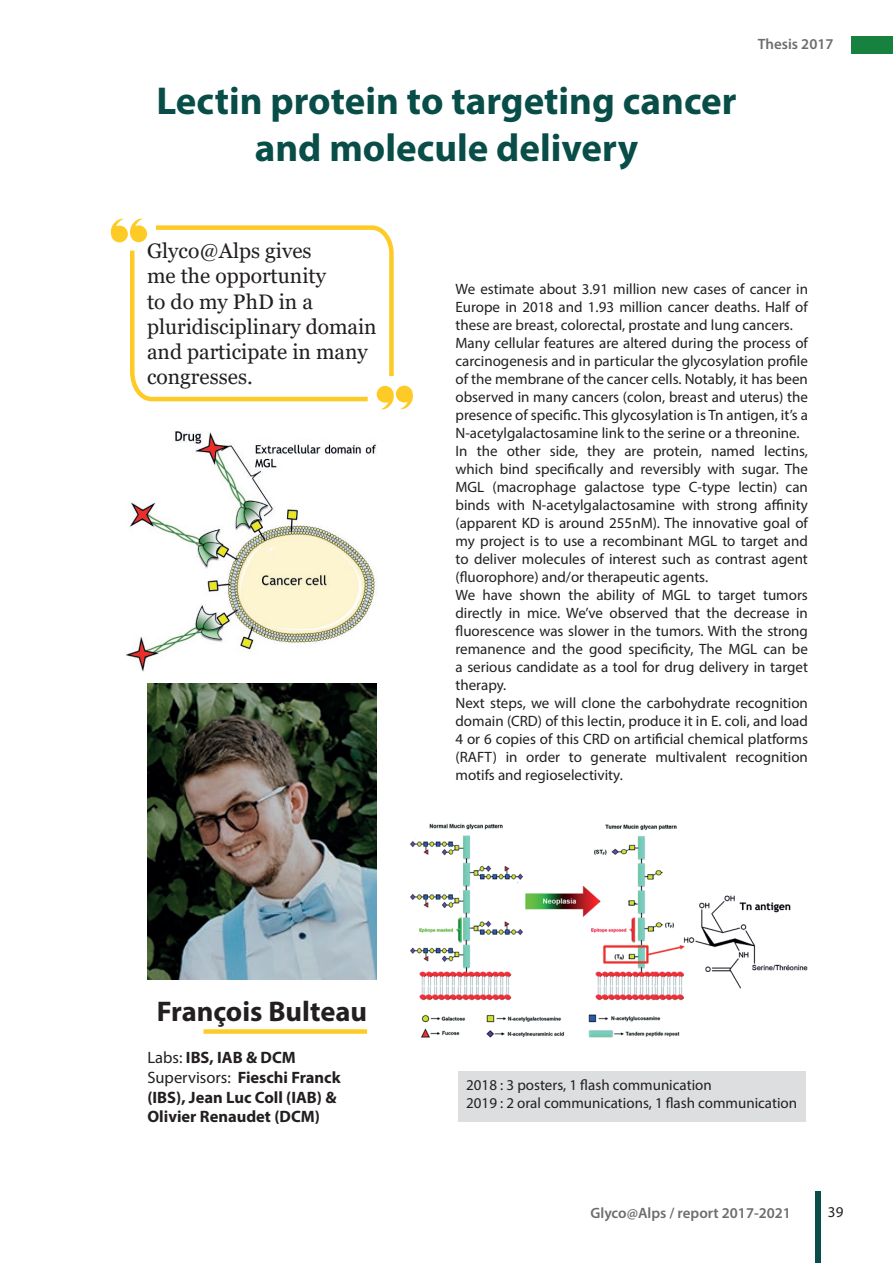
<style>
.page{position:relative;width:893px;height:1263px;background:#fff}
.page>*{position:absolute;margin:0;border:0;box-sizing:border-box;transform-origin:0 0}
.t1{font:700 39px/46.8px "Myriad Pro";color:#084d47;text-align:center}
.t2{font:700 28.5px "Myriad Pro";color:#231f20}
.t3{font:21px/25.2px "Georgia";color:#231f20}
.t4{font:700 16.5px/19.8px "Myriad Pro";color:#231f20}
.t5{font:15px/18px "Myriad Pro";color:#231f20}
.t6{font:600 15px "Myriad Pro";color:#6c6d70}
.s1{font-weight:400}
</style>
<div class="page">
<img style="left:147px;top:683px;width:229px;height:297px">
<div style="left:203px;top:1029px;width:164px;height:5px;background:#fecb26"></div>
<div style="left:458px;top:1071px;width:348px;height:50px;background:#dddee0"></div>
<img style="left:410px;top:824px;width:398px;height:214px">
<img style="left:126px;top:431px;width:251px;height:240px">
<svg style="left:110px;top:218px;width:303px;height:192px"></svg>
<div style="left:816px;top:1191px;width:5px;height:72px;background:#084d47"></div>
<div style="left:750px;top:36px;width:143px;height:17px;background:#17813f"></div>
<div style="left:714px;top:31px;width:136px;height:24px;background:#fff"></div>
<h1 class="t1" style="left:156px;top:76px;width:582px">Lectin protein to targeting cancer and molecule delivery</h1>
<p class="t6" style="left:758px;top:34px;width:77px">Thesis 2017</p>
<h3 class="t3" style="left:147px;top:239px;width:231px">Glyco@Alps gives<br>me the opportunity<br>to do my PhD in a pluridisciplinary domain and participate in many congresses.</h3>
<p class="t5" style="left:455px;top:280px;width:354px">We estimate about 3.91 million new cases of cancer in Europe in 2018 and 1.93 million cancer deaths. Half of these are breast, colorectal, prostate and lung cancers.<br>Many cellular features are altered during the process of carcinogenesis and in particular the glycosylation profile of the membrane of the cancer cells. Notably, it has been observed in many cancers (colon, breast and uterus) the presence of specific. This glycosylation is Tn antigen, it’s a N-acetylgalactosamine link to the serine or a threonine.<br>In the other side, they are protein, named lectins, which bind specifically and reversibly with sugar. The MGL (macrophage galactose type C-type lectin) can binds with N-acetylgalactosamine with strong affinity (apparent KD is around 255nM). The innovative goal of my project is to use a recombinant MGL to target and to deliver molecules of interest such as contrast agent (fluorophore) and/or therapeutic agents.<br>We have shown the ability of MGL to target tumors directly in mice. We’ve observed that the decrease in fluorescence was slower in the tumors. With the strong remanence and the good specificity, The MGL can be a serious candidate as a tool for drug delivery in target therapy.<br>Next steps, we will clone the carbohydrate recognition domain (CRD) of this lectin, produce it in E. coli, and load 4 or 6 copies of this CRD on artificial chemical platforms (RAFT) in order to generate multivalent recognition motifs and regioselectivity.</p>
<h2 class="t2" style="left:157px;top:993px;width:212px">François Bulteau</h2>
<p class="t4" style="left:147px;top:1047px;width:195px"><span class="s1">Labs:</span> IBS, IAB &amp; DCM<br><span class="s1">Supervisors:</span> Fieschi Franck (IBS), Jean Luc Coll (IAB) &amp;<br>Olivier Renaudet (DCM)</p>
<p class="t5" style="left:466px;top:1076px;width:332px">2018 : 3 posters, 1 flash communication<br>2019 : 2 oral communications, 1 flash communication</p>
<p class="t6" style="left:590px;top:1203px;width:202px">Glyco@Alps / report 2017-2021</p>
<p class="t5" style="left:828px;top:1203px;width:17px">39</p>
</div>
